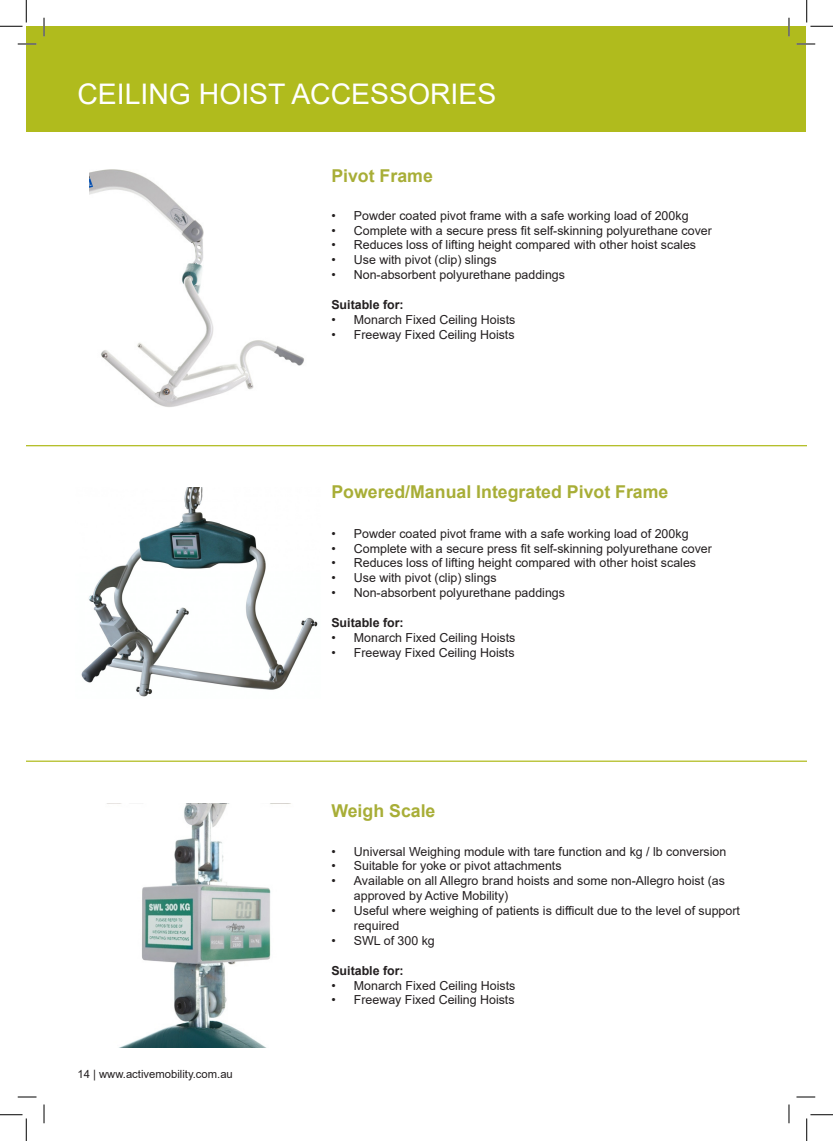
<style>
.page{position:relative;width:833px;height:1141px;background:#fff}
.page>*{position:absolute;margin:0;border:0;box-sizing:border-box;transform-origin:0 0}
.t1{font:28.38px "Arial";color:#fff}
.t2{font:700 17.75px "Arial";color:#a8ae37}
.t3{font:12.38px/14.9px "Arial";color:#231f20}
.t4{font:700 12.38px "Arial";color:#231f20}
.t5{font:11.25px "Arial";color:#231f20}
</style>
<div class="page">
<div style="left:27px;top:27px;width:778px;height:105px;background:#b0bb1d"></div>
<hr style="left:26px;top:445px;width:780px;height:1px;background:#b0bb1d">
<hr style="left:26px;top:760px;width:780px;height:1px;background:#b0bb1d">
<img style="left:89px;top:170px;width:215px;height:237px">
<img style="left:81px;top:488px;width:237px;height:209px">
<img style="left:107px;top:803px;width:184px;height:244px">
<svg style="left:18px;top:43px;width:18px;height:2px"></svg>
<svg style="left:796px;top:43px;width:18px;height:2px"></svg>
<svg style="left:18px;top:1096px;width:18px;height:1px"></svg>
<svg style="left:796px;top:1096px;width:18px;height:1px"></svg>
<svg style="left:43px;top:18px;width:2px;height:18px"></svg>
<svg style="left:43px;top:1104px;width:2px;height:19px"></svg>
<svg style="left:787px;top:18px;width:2px;height:18px"></svg>
<svg style="left:788px;top:1104px;width:1px;height:19px"></svg>
<svg style="left:0;top:0;width:27px;height:27px"></svg>
<svg style="left:0;top:1114px;width:27px;height:26px"></svg>
<svg style="left:806px;top:0;width:26px;height:27px"></svg>
<svg style="left:806px;top:1114px;width:26px;height:26px"></svg>
<p class="t1" style="left:77px;top:74px;width:420px">CEILING HOIST ACCESSORIES</p>
<p class="t2" style="left:331px;top:163px;width:103px">Pivot Frame</p>
<p class="t3" style="left:331px;top:208px;width:358px">• Powder coated pivot frame with a safe working load of 200kg</p>
<p class="t3" style="left:331px;top:223px;width:382px">• Complete with a secure press fit self-skinning polyurethane cover</p>
<p class="t3" style="left:331px;top:237px;width:366px">• Reduces loss of lifting height compared with other hoist scales</p>
<p class="t3" style="left:331px;top:252px;width:167px">• Use with pivot (clip) slings</p>
<p class="t3" style="left:331px;top:267px;width:235px">• Non-absorbent polyurethane paddings</p>
<p class="t4" style="left:331px;top:296px;width:74px">Suitable for:</p>
<p class="t3" style="left:331px;top:312px;width:185px">• Monarch Fixed Ceiling Hoists</p>
<p class="t3" style="left:331px;top:327px;width:185px">• Freeway Fixed Ceiling Hoists</p>
<p class="t2" style="left:331px;top:479px;width:338px">Powered/Manual Integrated Pivot Frame</p>
<p class="t3" style="left:331px;top:525px;width:358px">• Powder coated pivot frame with a safe working load of 200kg</p>
<p class="t3" style="left:331px;top:540px;width:382px">• Complete with a secure press fit self-skinning polyurethane cover</p>
<p class="t3" style="left:331px;top:555px;width:366px">• Reduces loss of lifting height compared with other hoist scales</p>
<p class="t3" style="left:331px;top:570px;width:167px">• Use with pivot (clip) slings</p>
<p class="t3" style="left:331px;top:585px;width:235px">• Non-absorbent polyurethane paddings</p>
<p class="t4" style="left:331px;top:614px;width:74px">Suitable for:</p>
<p class="t3" style="left:331px;top:630px;width:185px">• Monarch Fixed Ceiling Hoists</p>
<p class="t3" style="left:331px;top:644px;width:185px">• Freeway Fixed Ceiling Hoists</p>
<p class="t5" style="left:77px;top:1065px;width:157px">14 | www.activemobility.com.au</p>
<p class="t2" style="left:331px;top:798px;width:106px">Weigh Scale</p>
<p class="t3" style="left:331px;top:843px;width:396px">• Universal Weighing module with tare function and kg / lb conversion</p>
<p class="t3" style="left:331px;top:858px;width:231px">• Suitable for yoke or pivot attachments</p>
<p class="t3" style="left:353px;top:873px;width:372px;text-indent:-22px">• Available on all Allegro brand hoists and some non-Allegro hoist (as approved by Active Mobility)</p>
<p class="t3" style="left:353px;top:903px;width:387px;text-indent:-22px">• Useful where weighing of patients is difficult due to the level of support required</p>
<p class="t3" style="left:331px;top:932px;width:105px">• SWL of 300 kg</p>
<p class="t4" style="left:331px;top:961px;width:74px">Suitable for:</p>
<p class="t3" style="left:331px;top:977px;width:185px">• Monarch Fixed Ceiling Hoists</p>
<p class="t3" style="left:331px;top:992px;width:185px">• Freeway Fixed Ceiling Hoists</p>
</div>
